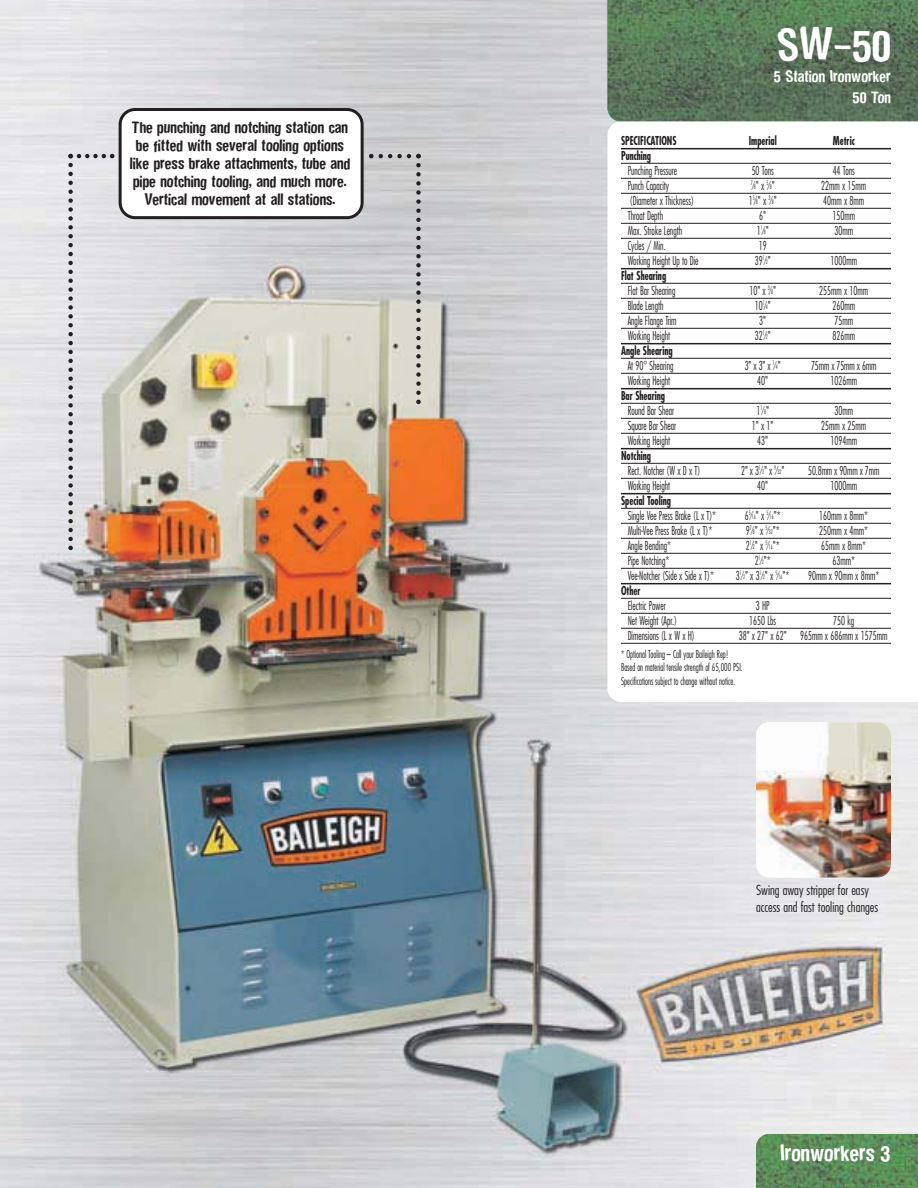
<style>
.page{position:relative;width:918px;height:1188px;background:#fff}
.page>*{position:absolute;margin:0;border:0;box-sizing:border-box;transform-origin:0 0}
.t1{font:42px "Dirtyhouse";color:#fff}
.t2{font:21px "Dirtyhouse";color:#fff}
.t3{font:15px/18px "Dirtyhouse";color:#231f20;text-align:center}
.t4{font:15px/21px "Dirtyhouse";color:#fff;text-align:right}
.t5{font:300 condensed 13.5px/16.5px "Futura";color:#231f20}
.t6{font:300 condensed 12px "Futura";color:#231f20;scale:.8 1}
.t7{font:700 condensed 12px "Futura";color:#231f20;scale:.8 1}
.t8{font:300 condensed 10.5px/13.5px "Futura";color:#231f20;scale:.8 1}
.s1{font-size:6px}
</style>
<div class="page">
<img style="left:0;top:0;width:918px;height:1188px">
<img style="left:68px;top:108px;width:353px;height:442px">
<img style="left:608px;top:0;width:310px;height:122px">
<svg style="left:608px;top:122px;width:310px;height:580px"></svg>
<hr style="left:621px;top:148px;width:270px;height:1px;background:#231f20">
<hr style="left:621px;top:163px;width:270px;height:1px;background:#231f20">
<hr style="left:621px;top:178px;width:270px;height:1px;background:#231f20">
<hr style="left:621px;top:193px;width:270px;height:1px;background:#231f20">
<hr style="left:621px;top:208px;width:270px;height:1px;background:#231f20">
<hr style="left:621px;top:223px;width:270px;height:1px;background:#231f20">
<hr style="left:621px;top:238px;width:270px;height:1px;background:#231f20">
<hr style="left:621px;top:253px;width:270px;height:1px;background:#231f20">
<hr style="left:621px;top:268px;width:270px;height:1px;background:#231f20">
<hr style="left:621px;top:283px;width:270px;height:1px;background:#231f20">
<hr style="left:621px;top:298px;width:270px;height:1px;background:#231f20">
<hr style="left:621px;top:313px;width:270px;height:1px;background:#231f20">
<hr style="left:621px;top:328px;width:270px;height:1px;background:#231f20">
<hr style="left:621px;top:343px;width:270px;height:1px;background:#231f20">
<hr style="left:621px;top:358px;width:270px;height:1px;background:#231f20">
<hr style="left:621px;top:373px;width:270px;height:1px;background:#231f20">
<hr style="left:621px;top:388px;width:270px;height:1px;background:#231f20">
<hr style="left:621px;top:403px;width:270px;height:1px;background:#231f20">
<hr style="left:621px;top:418px;width:270px;height:1px;background:#231f20">
<hr style="left:621px;top:433px;width:270px;height:1px;background:#231f20">
<hr style="left:621px;top:448px;width:270px;height:1px;background:#231f20">
<hr style="left:621px;top:463px;width:270px;height:1px;background:#231f20">
<hr style="left:621px;top:478px;width:270px;height:1px;background:#231f20">
<hr style="left:621px;top:493px;width:270px;height:1px;background:#231f20">
<hr style="left:621px;top:508px;width:270px;height:1px;background:#231f20">
<hr style="left:621px;top:523px;width:270px;height:1px;background:#231f20">
<hr style="left:621px;top:538px;width:270px;height:1px;background:#231f20">
<hr style="left:621px;top:553px;width:270px;height:1px;background:#231f20">
<hr style="left:621px;top:568px;width:270px;height:1px;background:#231f20">
<hr style="left:621px;top:583px;width:270px;height:1px;background:#231f20">
<hr style="left:621px;top:598px;width:270px;height:1px;background:#231f20">
<hr style="left:621px;top:613px;width:270px;height:1px;background:#231f20">
<hr style="left:621px;top:628px;width:270px;height:1px;background:#231f20">
<hr style="left:621px;top:643px;width:270px;height:1px;background:#231f20">
<img style="left:756px;top:722px;width:135px;height:156px;border-radius:13px">
<img style="left:756px;top:1134px;width:162px;height:54px">
<p class="t3" style="left:130px;top:120px;width:222px">The punching and notching station can be fitted with several tooling options like press brake attachments, tube and pipe notching tooling, and much more.<br>Vertical movement at all stations.</p>
<h1 class="t1" style="left:777px;top:31px;width:116px">SW-50</h1>
<p class="t4" style="left:774px;top:67px;width:119px">5 Station Ironworker<br>50 Ton</p>
<p class="t7" style="left:621px;top:135px;width:71px">SPECIFICATIONS</p>
<p class="t7" style="left:749px;top:135px;width:36px">Imperial</p>
<p class="t7" style="left:833px;top:135px;width:29px">Metric</p>
<p class="t7" style="left:621px;top:150px;width:39px">Punching</p>
<p class="t6" style="left:628px;top:165px;width:63px">Punching Pressure</p>
<p class="t6" style="left:752px;top:165px;width:29px">50 Tons</p>
<p class="t6" style="left:833px;top:165px;width:29px">44 Tons</p>
<p class="t6" style="left:628px;top:180px;width:53px">Punch Capacity</p>
<p class="t6" style="left:751px;top:180px;width:31px"><sup>7</sup>⁄<span class="s1">8</span>" x <sup>5</sup>⁄<span class="s1">8</span>"</p>
<p class="t6" style="left:821px;top:180px;width:58px">22mm x 15mm</p>
<p class="t6" style="left:630px;top:195px;width:82px">(Diameter x Thickness)</p>
<p class="t6" style="left:749px;top:195px;width:36px">1<sup>5</sup>⁄<span class="s1">8</span>" x <sup>3</sup>⁄<span class="s1">8</span>"</p>
<p class="t6" style="left:823px;top:195px;width:53px">40mm x 8mm</p>
<p class="t6" style="left:628px;top:210px;width:46px">Throat Depth</p>
<p class="t6" style="left:759px;top:210px;width:10px">6"</p>
<p class="t6" style="left:832px;top:210px;width:30px">150mm</p>
<p class="t6" style="left:628px;top:225px;width:70px">Max. Stroke Length</p>
<p class="t6" style="left:757px;top:225px;width:17px">1<sup>1</sup>⁄<span class="s1">8</span>"</p>
<p class="t6" style="left:834px;top:225px;width:25px">30mm</p>
<p class="t6" style="left:628px;top:240px;width:49px">Cycles / Min.</p>
<p class="t6" style="left:759px;top:240px;width:11px">19</p>
<p class="t6" style="left:628px;top:255px;width:90px">Working Height Up to Die</p>
<p class="t6" style="left:755px;top:255px;width:22px">39<sup>1</sup>⁄<span class="s1">2</span>"</p>
<p class="t6" style="left:830px;top:255px;width:35px">1000mm</p>
<p class="t7" style="left:621px;top:270px;width:58px">Flat Shearing</p>
<p class="t6" style="left:628px;top:285px;width:61px">Flat Bar Shearing</p>
<p class="t6" style="left:749px;top:285px;width:35px">10" x <sup>3</sup>⁄<span class="s1">8</span>"</p>
<p class="t6" style="left:819px;top:285px;width:63px">255mm x 10mm</p>
<p class="t6" style="left:628px;top:300px;width:46px">Blade Length</p>
<p class="t6" style="left:755px;top:300px;width:22px">10<sup>1</sup>⁄<span class="s1">4</span>"</p>
<p class="t6" style="left:832px;top:300px;width:30px">260mm</p>
<p class="t6" style="left:628px;top:315px;width:63px">Angle Flange Trim</p>
<p class="t6" style="left:759px;top:315px;width:10px">3"</p>
<p class="t6" style="left:834px;top:315px;width:25px">75mm</p>
<p class="t6" style="left:628px;top:330px;width:55px">Working Height</p>
<p class="t6" style="left:755px;top:330px;width:22px">32<sup>1</sup>⁄<span class="s1">2</span>"</p>
<p class="t6" style="left:832px;top:330px;width:30px">826mm</p>
<p class="t7" style="left:621px;top:345px;width:66px">Angle Shearing</p>
<p class="t6" style="left:628px;top:360px;width:59px">At 90° Shearing</p>
<p class="t6" style="left:745px;top:360px;width:47px">3" x 3" x <sup>1</sup>⁄<span class="s1">4</span>"</p>
<p class="t6" style="left:811px;top:360px;width:83px">75mm x 75mm x 6mm</p>
<p class="t6" style="left:628px;top:375px;width:55px">Working Height</p>
<p class="t6" style="left:757px;top:375px;width:15px">40"</p>
<p class="t6" style="left:830px;top:375px;width:35px">1026mm</p>
<p class="t7" style="left:621px;top:390px;width:57px">Bar Shearing</p>
<p class="t6" style="left:628px;top:405px;width:60px">Round Bar Shear</p>
<p class="t6" style="left:756px;top:405px;width:17px">1<sup>1</sup>⁄<span class="s1">8</span>"</p>
<p class="t6" style="left:834px;top:405px;width:25px">30mm</p>
<p class="t6" style="left:628px;top:420px;width:62px">Square Bar Shear</p>
<p class="t6" style="left:752px;top:420px;width:28px">1" x 1"</p>
<p class="t6" style="left:821px;top:420px;width:58px">25mm x 25mm</p>
<p class="t6" style="left:628px;top:435px;width:55px">Working Height</p>
<p class="t6" style="left:757px;top:435px;width:15px">43"</p>
<p class="t6" style="left:830px;top:435px;width:35px">1094mm</p>
<p class="t7" style="left:621px;top:450px;width:39px">Notching</p>
<p class="t6" style="left:628px;top:465px;width:92px">Rect. Notcher (W x D x T)</p>
<p class="t6" style="left:741px;top:465px;width:56px">2" x 3<sup>1</sup>⁄<span class="s1">2</span>" x <sup>9</sup>⁄<span class="s1">32</span>"</p>
<p class="t6" style="left:808px;top:465px;width:90px">50.8mm x 90mm x 7mm</p>
<p class="t6" style="left:628px;top:480px;width:55px">Working Height</p>
<p class="t6" style="left:757px;top:480px;width:15px">40"</p>
<p class="t6" style="left:830px;top:480px;width:35px">1000mm</p>
<p class="t7" style="left:621px;top:495px;width:64px">Special Tooling</p>
<p class="t6" style="left:628px;top:510px;width:112px">Single Vee Press Brake (L x T)*</p>
<p class="t6" style="left:745px;top:510px;width:46px">6<sup>5</sup>⁄<span class="s1">16</span>" x <sup>5</sup>⁄<span class="s1">16</span>"*</p>
<p class="t6" style="left:819px;top:510px;width:63px">160mm x 8mm*</p>
<p class="t6" style="left:628px;top:525px;width:108px">Multi-Vee Press Brake (L x T)*</p>
<p class="t6" style="left:746px;top:525px;width:44px">9<sup>7</sup>⁄<span class="s1">8</span>" x <sup>5</sup>⁄<span class="s1">32</span>"*</p>
<p class="t6" style="left:819px;top:525px;width:63px">250mm x 4mm*</p>
<p class="t6" style="left:628px;top:540px;width:56px">Angle Bending*</p>
<p class="t6" style="left:746px;top:540px;width:44px">2<sup>1</sup>⁄<span class="s1">2</span>" x <sup>5</sup>⁄<span class="s1">16</span>"*</p>
<p class="t6" style="left:821px;top:540px;width:58px">65mm x 8mm*</p>
<p class="t6" style="left:628px;top:555px;width:54px">Pipe Notching*</p>
<p class="t6" style="left:755px;top:555px;width:22px">2<sup>1</sup>⁄<span class="s1">2</span>"*</p>
<p class="t6" style="left:832px;top:555px;width:30px">63mm*</p>
<p class="t6" style="left:628px;top:570px;width:109px">Vee-Notcher (Side x Side x T)*</p>
<p class="t6" style="left:736px;top:570px;width:68px">3<sup>1</sup>⁄<span class="s1">2</span>" x 3<sup>1</sup>⁄<span class="s1">2</span>" x <sup>5</sup>⁄<span class="s1">16</span>"*</p>
<p class="t6" style="left:808px;top:570px;width:91px">90mm x 90mm x 8mm*</p>
<p class="t7" style="left:621px;top:585px;width:26px">Other</p>
<p class="t6" style="left:628px;top:600px;width:49px">Electric Power</p>
<p class="t6" style="left:756px;top:600px;width:19px">3 HP</p>
<p class="t6" style="left:628px;top:615px;width:63px">Net Weight (Apr.)</p>
<p class="t6" style="left:749px;top:615px;width:35px">1650 Lbs</p>
<p class="t6" style="left:833px;top:615px;width:28px">750 kg</p>
<p class="t6" style="left:628px;top:630px;width:85px">Dimensions (L x W x H)</p>
<p class="t6" style="left:739px;top:630px;width:187px">38" x 27" x 62" 965mm x 686mm x 1575mm</p>
<p class="t8" style="left:621px;top:648px;width:154px">* Optional Tooling – Call your Baileigh Rep!<br>Based on material tensile strength of 65,000 PSI.<br>Specifications subject to change without notice.</p>
<p class="t5" style="left:756px;top:883px;width:124px">Swing away stripper for easy access and fast tooling changes</p>
<h2 class="t2" style="left:780px;top:1146px;width:112px">Ironworkers 3</h2>
</div>
